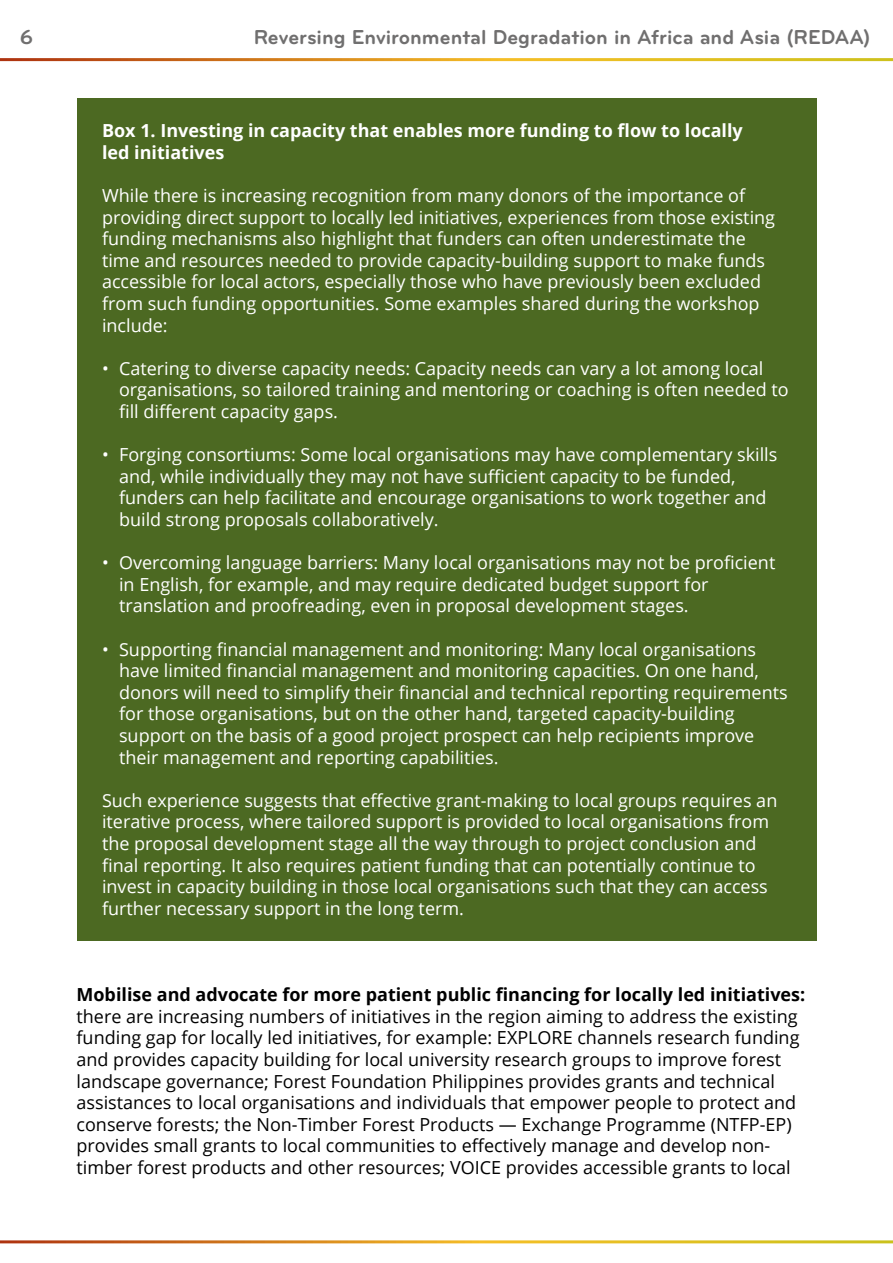
<style>
.page{position:relative;width:893px;height:1263px;background:#fff}
.page>*{position:absolute;margin:0;border:0;box-sizing:border-box;transform-origin:0 0}
.t1{font:700 21px "Bryant";color:#706f6f}
.REDAA_box{font:18px/21.6px "Open Sans";color:#fff}
.REDAA_body{font:18px/21.6px "Open Sans";color:#000}
.t2{font:700 18px/21.6px "Open Sans";color:#fff}
.s1{font-weight:700}
</style>
<div class="page">
<div style="left:77px;top:98px;width:739px;height:842px;background:#4c6922"></div>
<p class="t1" style="left:20px;top:24px;width:15px">6</p>
<p class="t1" style="left:254px;top:24px;width:618px">Reversing Environmental Degradation in Africa and Asia (REDAA)</p>
<p class="t2" style="left:102px;top:119px;width:642px">Box 1. Investing in capacity that enables more funding to flow to locally led initiatives</p>
<p class="REDAA_box" style="left:102px;top:184px;width:675px">While there is increasing recognition from many donors of the importance of providing direct support to locally led initiatives, experiences from those existing funding mechanisms also highlight that funders can often underestimate the time and resources needed to provide capacity-building support to make funds accessible for local actors, especially those who have previously been excluded from such funding opportunities. Some examples shared during the workshop include:</p>
<p class="REDAA_box" style="left:119px;top:357px;width:671px;text-indent:-17px">• Catering to diverse capacity needs: Capacity needs can vary a lot among local organisations, so tailored training and mentoring or coaching is often needed to fill different capacity gaps.</p>
<p class="REDAA_box" style="left:119px;top:443px;width:660px;text-indent:-17px">• Forging consortiums: Some local organisations may have complementary skills and, while individually they may not have sufficient capacity to be funded, funders can help facilitate and encourage organisations to work together and build strong proposals collaboratively.</p>
<p class="REDAA_box" style="left:119px;top:551px;width:658px;text-indent:-17px">• Overcoming language barriers: Many local organisations may not be proficient in English, for example, and may require dedicated budget support for translation and proofreading, even in proposal development stages.</p>
<p class="REDAA_box" style="left:119px;top:638px;width:670px;text-indent:-17px">• Supporting financial management and monitoring: Many local organisations have limited financial management and monitoring capacities. On one hand, donors will need to simplify their financial and technical reporting requirements for those organisations, but on the other hand, targeted capacity-building support on the basis of a good project prospect can help recipients improve their management and reporting capabilities.</p>
<p class="REDAA_box" style="left:102px;top:789px;width:677px">Such experience suggests that effective grant-making to local groups requires an iterative process, where tailored support is provided to local organisations from the proposal development stage all the way through to project conclusion and final reporting. It also requires patient funding that can potentially continue to invest in capacity building in those local organisations such that they can access further necessary support in the long term.</p>
<p class="REDAA_body" style="left:77px;top:983px;width:730px"><span class="s1">Mobilise and advocate for more patient public financing for locally led initiatives: </span>there are increasing numbers of initiatives in the region aiming to address the existing funding gap for locally led initiatives, for example: EXPLORE channels research funding and provides capacity building for local university research groups to improve forest landscape governance; Forest Foundation Philippines provides grants and technical assistances to local organisations and individuals that empower people to protect and conserve forests; the Non-Timber Forest Products — Exchange Programme (NTFP-EP) provides small grants to local communities to effectively manage and develop non&shy;timber forest products and other resources; VOICE provides accessible grants to local</p>
</div>
